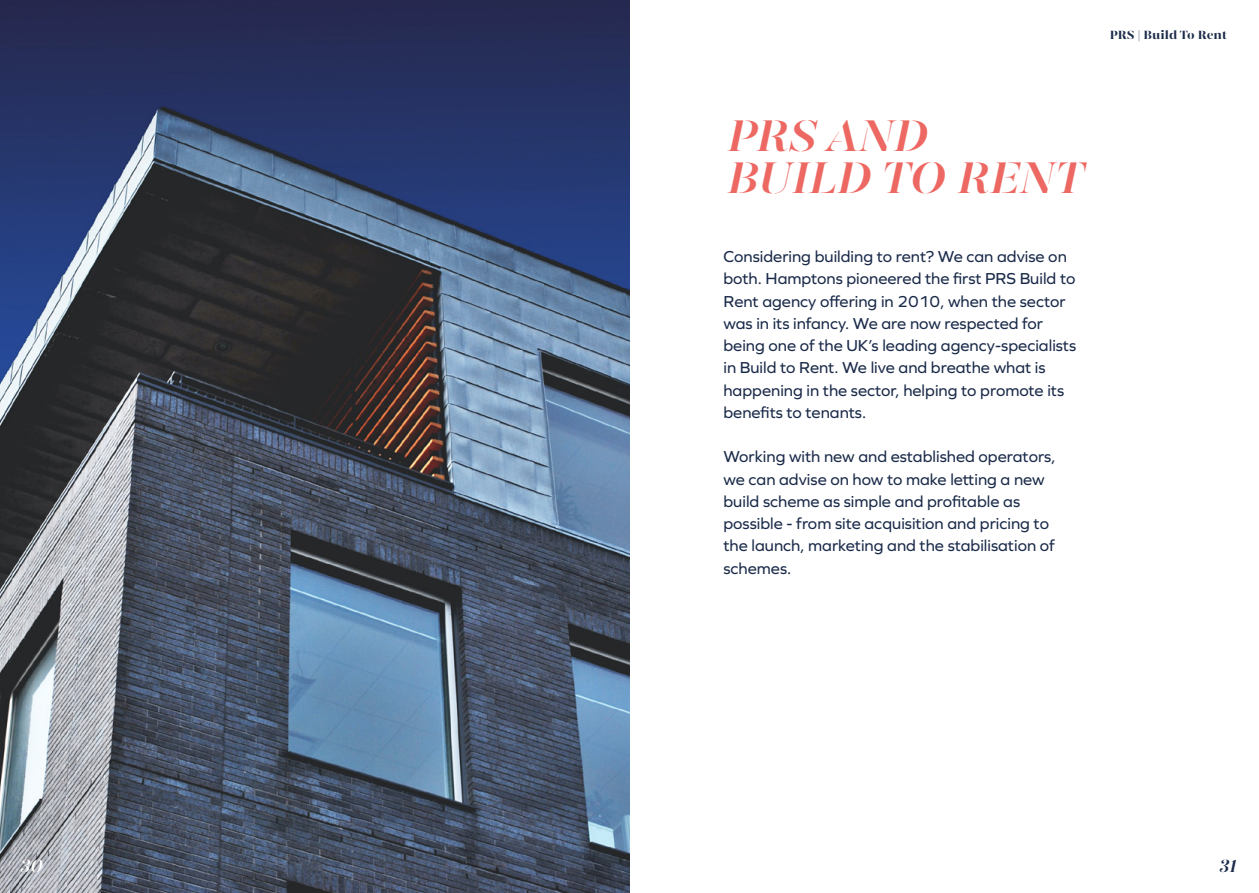
<style>
.page{position:relative;width:1259px;height:893px;background:#fff}
.page>*{position:absolute;margin:0;border:0;box-sizing:border-box;transform-origin:0 0}
.t1{font:italic 700 45px/41.7px "Gabriela Stencil";color:#ed6862}
.t2{font:italic 700 18px "Gabriela Stencil";color:#fff}
.t3{font:italic 700 18px "Gabriela Stencil";color:#1a2a49}
.t4{font:16.5px/22.2px "Graphie";color:#1a2a49}
.t5{font:900 12.15px "Gabriela Stencil";color:#1a2a49}
</style>
<div class="page">
<img style="left:0;top:0;width:629px;height:893px">
<p class="t5" style="left:1110px;top:27px;width:119px">PRS | Build To Rent</p>
<h1 class="t1" style="left:725px;top:115px;width:358px">PRS AND<br>BUILD TO RENT</h1>
<p class="t4" style="left:723px;top:245px;width:354px">Considering building to rent? We can advise on both. Hamptons pioneered the first PRS Build to Rent agency offering in 2010, when the sector was in its infancy. We are now respected for being one of the UK’s leading agency-specialists in Build to Rent. We live and breathe what is happening in the sector, helping to promote its benefits to tenants.</p>
<p class="t4" style="left:723px;top:445px;width:333px">Working with new and established operators, we can advise on how to make letting a new build scheme as simple and profitable as possible - from site acquisition and pricing to the launch, marketing and the stabilisation of schemes.</p>
<p class="t2" style="left:20px;top:854px;width:24px">30</p>
<p class="t3" style="left:1218px;top:854px;width:19px">31</p>
</div>
